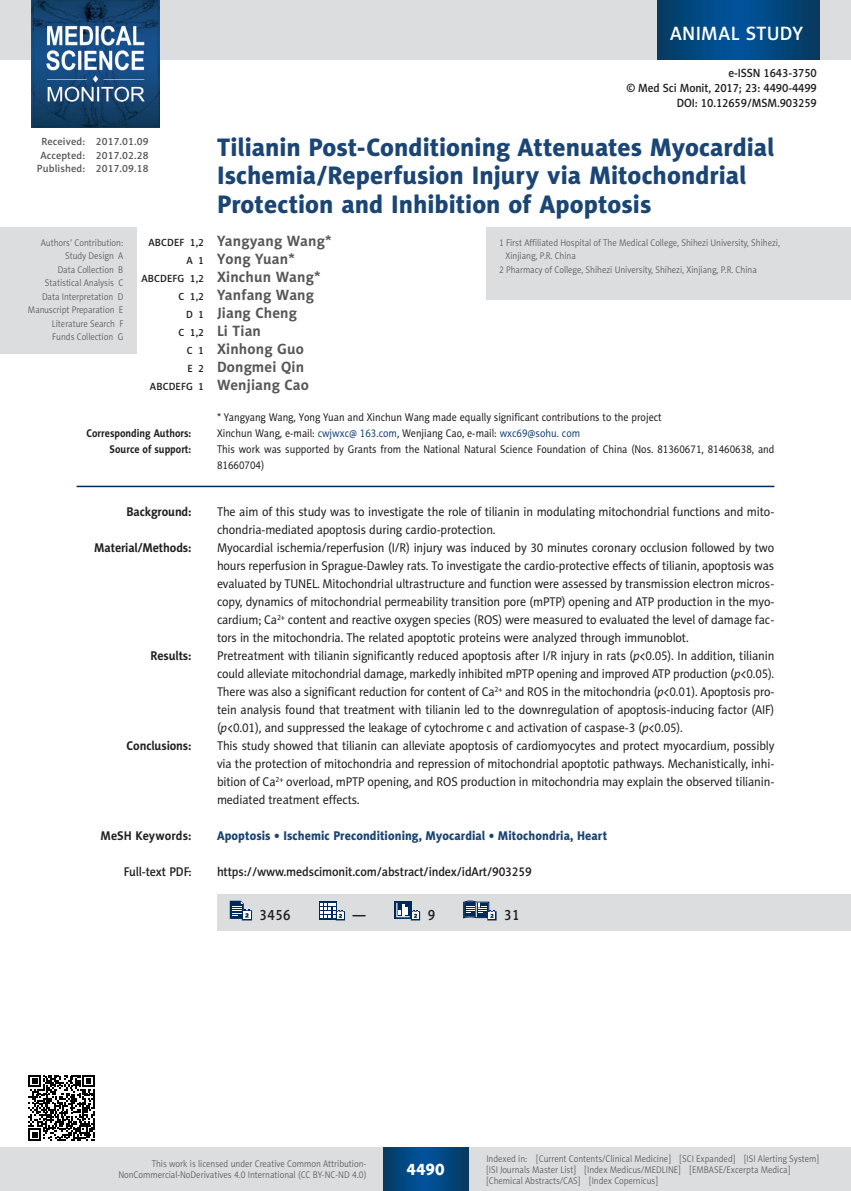
<style>
.page{position:relative;width:851px;height:1191px;background:#fff}
.page>*{position:absolute;margin:0;border:0;box-sizing:border-box;transform-origin:0 0}
.MSM_Tytul{font:25.5px/28.5px "Naomi Sans EFN Heavy";color:#1a4574}
.t1{font:19.5px "Naomi Sans EFN Medium";letter-spacing:.015em;color:#fff}
.t2{font:16.5px "Naomi Sans EFN Heavy";color:#fff}
.MSM_Autorzy{font:700 15px "Naomi Sans EFN";letter-spacing:.01em;color:#57585a}
.MSM_dane{font:15px "Naomi Sans EFN Medium";letter-spacing:.03em;color:#231f20;scale:.9 1}
.MSM_Summary_body{font:12.75px/18px "Naomi Sans EFN";letter-spacing:-.01em;color:#231f20;text-align:justify;scale:.95 1}
.MSM_full_text_pdf{font:12.75px "Naomi Sans EFN Medium";letter-spacing:-.01em;color:#231f20;scale:.95 1}
.MSM_keywords{font:12.75px "Naomi Sans EFN Heavy";letter-spacing:.005em;color:#1a4574;scale:.95 1}
.MSM_Summary_body-2{font:700 12.75px "Naomi Sans EFN";letter-spacing:-.01em;color:#231f20;scale:.95 1}
.MSM_keywords-2{font:700 12.75px "Naomi Sans EFN";letter-spacing:.005em;color:#231f20;scale:.95 1}
.MSM_full_text_pdf-2{font:12px "Naomi Sans EFN Medium";letter-spacing:-.01em;color:#231f20;scale:.95 1}
.MSM_Adres{font:11.25px "Naomi Sans EFN";color:#231f20;scale:.9 1}
.MSM_Support{font:11.25px/15.8px "Naomi Sans EFN";color:#231f20;scale:.9 1}
.MSM_Adres-2{font:700 11.25px "Naomi Sans EFN";color:#231f20;scale:.9 1}
.MSM_Support-2{font:700 11.25px "Naomi Sans EFN";color:#231f20;scale:.9 1}
.t3{font:10.5px "Naomi Sans EFN Medium";letter-spacing:.01em;color:#57585a}
.MSM_pagina_sygnatura{font:9.75px/11.2px "Naomi Sans EFN Light";color:#57585a;scale:.9 1}
.MSM_Afiliacja{font:9.75px/13.5px "Naomi Sans EFN Light";color:#57585a;scale:.9 1}
.s1{font-family:"Naomi Sans EFN Medium";font-weight:400;font-size:10.5px;color:#231f20}
.s2{color:#1a4574}
.s3{font-style:italic}
</style>
<div class="page">
<div style="left:217px;top:894px;width:633px;height:36px;background:#dcdddf"></div>
<svg style="left:230px;top:900px;width:22px;height:20px"></svg>
<div style="left:319px;top:901px;width:17px;height:18px;background:#00295c"></div>
<svg style="left:320px;top:902px;width:25px;height:18px"></svg>
<div style="left:394px;top:901px;width:18px;height:18px;background:#00295c"></div>
<svg style="left:396px;top:903px;width:24px;height:17px"></svg>
<svg style="left:463px;top:900px;width:33px;height:20px"></svg>
<hr style="left:77px;top:486px;width:697px;height:1px;background:#00295c">
<div style="left:0;top:228px;width:136px;height:126px;background:#dcdddf"></div>
<div style="left:486px;top:228px;width:364px;height:72px;background:#dcdddf"></div>
<svg style="left:28px;top:1075px;width:67px;height:66px"></svg>
<hr style="left:850px;top:0;width:1px;height:60px;background:#dcdddf">
<div style="left:0;top:1148px;width:850px;height:43px;background:#dcdddf"></div>
<svg style="left:383px;top:1147px;width:85px;height:43px;background:#02477e"></svg>
<div style="left:0;top:0;width:850px;height:60px;background:#dcdddf"></div>
<img style="left:32px;top:0;width:127px;height:128px">
<svg style="left:657px;top:0;width:162px;height:60px;background:#02477e"></svg>
<h2 class="t1" style="left:670px;top:22px;width:134px">ANIMAL STUDY</h2>
<p class="MSM_full_text_pdf-2" style="left:728px;top:66px;width:95px">e-ISSN 1643-3750</p>
<p class="MSM_full_text_pdf-2" style="left:626px;top:81px;width:202px">© Med Sci Monit, 2017; 23: 4490-4499</p>
<p class="MSM_full_text_pdf-2" style="left:676px;top:96px;width:149px">DOI: 10.12659/MSM.903259</p>
<p class="MSM_Tytul" style="left:217px;top:132px;width:558px">Tilianin Post-Conditioning Attenuates Myocardial<br>Ischemia/Reperfusion Injury via Mitochondrial<br>Protection and Inhibition of Apoptosis</p>
<p class="MSM_Autorzy" style="left:148px;top:232px;width:185px"><span class="s1">ABCDEF 1,2</span> Yangyang Wang*</p>
<p class="MSM_Autorzy" style="left:186px;top:250px;width:110px"><span class="s1">A 1</span> Yong Yuan*</p>
<p class="MSM_Autorzy" style="left:141px;top:268px;width:180px"><span class="s1">ABCDEFG 1,2</span> Xinchun Wang*</p>
<p class="MSM_Autorzy" style="left:178px;top:286px;width:137px"><span class="s1">C 1,2</span> Yanfang Wang</p>
<p class="MSM_Autorzy" style="left:186px;top:304px;width:112px"><span class="s1">D 1</span> Jiang Cheng</p>
<p class="MSM_Autorzy" style="left:178px;top:322px;width:84px"><span class="s1">C 1,2</span> Li Tian</p>
<p class="MSM_Autorzy" style="left:187px;top:340px;width:118px"><span class="s1">C 1</span> Xinhong Guo</p>
<p class="MSM_Autorzy" style="left:187px;top:358px;width:118px"><span class="s1">E 2</span> Dongmei Qin</p>
<p class="MSM_Autorzy" style="left:150px;top:376px;width:161px"><span class="s1">ABCDEFG 1</span> Wenjiang Cao</p>
<p class="MSM_Adres" style="left:217px;top:411px;width:495px">* Yangyang Wang, Yong Yuan and Xinchun Wang made equally significant contributions to the project</p>
<p class="MSM_Adres-2" style="left:86px;top:427px;width:118px">Corresponding Authors:</p>
<p class="MSM_Adres" style="left:217px;top:427px;width:405px">Xinchun Wang, e-mail: <span class="s2">cwjwxc@ 163.com</span>, Wenjiang Cao, e-mail: <span class="s2">wxc69@sohu. com</span></p>
<p class="MSM_Support-2" style="left:110px;top:442px;width:92px">Source of support:</p>
<p class="MSM_Support" style="left:217px;top:441px;width:620px">This work was supported by Grants from the National Natural Science Foundation of China (Nos. 81360671, 81460638, and<br>81660704)</p>
<p class="MSM_Summary_body-2" style="left:126px;top:504px;width:70px">Background:</p>
<p class="MSM_Summary_body" style="left:217px;top:503px;width:588px">The aim of this study was to investigate the role of tilianin in modulating mitochondrial functions and mito&shy;chondria-mediated apoptosis during cardio-protection.</p>
<p class="MSM_Summary_body-2" style="left:94px;top:540px;width:104px">Material/Methods:</p>
<p class="MSM_Summary_body" style="left:217px;top:539px;width:588px">Myocardial ischemia/reperfusion (I/R) injury was induced by 30 minutes coronary occlusion followed by two hours reperfusion in Sprague-Dawley rats. To investigate the cardio-protective effects of tilianin, apoptosis was evaluated by TUNEL. Mitochondrial ultrastructure and function were assessed by transmission electron micros&shy;copy, dynamics of mitochondrial permeability transition pore (mPTP) opening and ATP production in the myo&shy;cardium; Ca<sup>2+</sup> content and reactive oxygen species (ROS) were measured to evaluated the level of damage fac&shy;tors in the mitochondria. The related apoptotic proteins were analyzed through immunoblot.</p>
<p class="MSM_Summary_body-2" style="left:150px;top:648px;width:45px">Results:</p>
<p class="MSM_Summary_body" style="left:217px;top:647px;width:588px">Pretreatment with tilianin significantly reduced apoptosis after I/R injury in rats (<span class="s3">p</span>&lt;0.05). In addition, tilianin could alleviate mitochondrial damage, markedly inhibited mPTP opening and improved ATP production (<span class="s3">p</span>&lt;0.05).<br>There was also a significant reduction for content of Ca<sup>2+</sup> and ROS in the mitochondria (<span class="s3">p</span>&lt;0.01). Apoptosis pro&shy;tein analysis found that treatment with tilianin led to the downregulation of apoptosis-inducing factor (AIF) (<span class="s3">p</span>&lt;0.01), and suppressed the leakage of cytochrome c and activation of caspase-3 (<span class="s3">p</span>&lt;0.05).</p>
<p class="MSM_Summary_body-2" style="left:127px;top:738px;width:70px">Conclusions:</p>
<p class="MSM_Summary_body" style="left:217px;top:737px;width:588px">This study showed that tilianin can alleviate apoptosis of cardiomyocytes and protect myocardium, possibly via the protection of mitochondria and repression of mitochondrial apoptotic pathways. Mechanistically, inhi&shy;bition of Ca<sup>2+</sup> overload, mPTP opening, and ROS production in mitochondria may explain the observed tilianin&shy;mediated treatment effects.</p>
<p class="MSM_keywords-2" style="left:100px;top:828px;width:97px">MeSH Keywords:</p>
<p class="MSM_keywords" style="left:217px;top:828px;width:412px">Apoptosis • Ischemic Preconditioning, Myocardial • Mitochondria, Heart</p>
<p class="MSM_full_text_pdf" style="left:124px;top:864px;width:73px">Full-text PDF:</p>
<p class="MSM_full_text_pdf" style="left:217px;top:864px;width:333px">https://www.medscimonit.com/abstract/index/idArt/903259</p>
<p class="t3" style="left:41px;top:136px;width:109px">Received: 2017.01.09</p>
<p class="t3" style="left:40px;top:149px;width:110px">Accepted: 2017.02.28</p>
<p class="t3" style="left:37px;top:163px;width:113px">Published: 2017.09.18</p>
<p class="MSM_pagina_sygnatura" style="left:41px;top:237px;width:93px">Authors’ Contribution:</p>
<p class="MSM_pagina_sygnatura" style="left:65px;top:250px;width:66px">Study Design A</p>
<p class="MSM_pagina_sygnatura" style="left:58px;top:264px;width:74px">Data Collection B</p>
<p class="MSM_pagina_sygnatura" style="left:45px;top:277px;width:89px">Statistical Analysis C</p>
<p class="MSM_pagina_sygnatura" style="left:42px;top:291px;width:92px">Data Interpretation D</p>
<p class="MSM_pagina_sygnatura" style="left:28px;top:304px;width:107px">Manuscript Preparation E</p>
<p class="MSM_pagina_sygnatura" style="left:52px;top:318px;width:81px">Literature Search F</p>
<p class="MSM_pagina_sygnatura" style="left:52px;top:331px;width:80px">Funds Collection G</p>
<p class="MSM_Afiliacja" style="left:505px;top:236px;width:306px;text-indent:-6px">1 First Affiliated Hospital of The Medical College, Shihezi University, Shihezi,<br>Xinjiang, P.R. China</p>
<p class="MSM_Afiliacja" style="left:499px;top:263px;width:288px">2 Pharmacy of College, Shihezi University, Shihezi, Xinjiang, P.R. China</p>
<p class="MSM_dane" style="left:259px;top:906px;width:36px">3456</p>
<p class="MSM_dane" style="left:352px;top:906px;width:16px">—</p>
<p class="MSM_dane" style="left:427px;top:906px;width:10px">9</p>
<p class="MSM_dane" style="left:504px;top:906px;width:19px">31</p>
<p class="MSM_pagina_sygnatura" style="left:118px;top:1158px;width:277px;text-align:right">This work is licensed under Creative Common Attribution-<br>NonCommercial-NoDerivatives 4.0 International (CC BY-NC-ND 4.0)</p>
<p class="t2" style="left:406px;top:1159px;width:40px">4490</p>
<p class="MSM_pagina_sygnatura" style="left:486px;top:1152px;width:371px">Indexed in: [Current Contents/Clinical Medicine] [SCI Expanded] [ISI Alerting System] [ISI Journals Master List] [Index Medicus/MEDLINE] [EMBASE/Excerpta Medica] [Chemical Abstracts/CAS] [Index Copernicus]</p>
</div>
